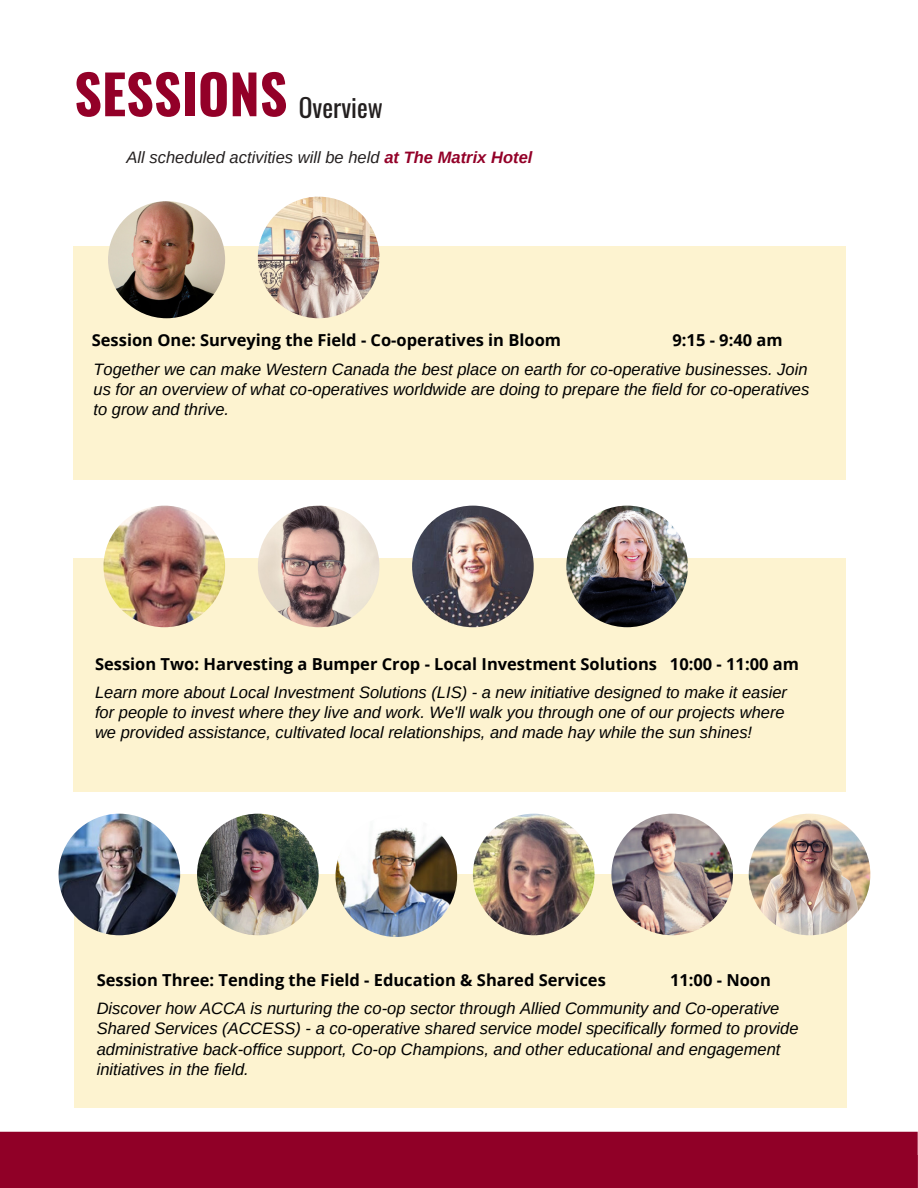
<style>
.page{position:relative;width:918px;height:1188px;background:#fff}
.page>*{position:absolute;margin:0;border:0;box-sizing:border-box;transform-origin:0 0}
.t1{font:700 54px "Oswald";color:#930028}
.t2{font:25.5px "Oswald";color:#231f1f}
.t3{font:italic 16.5px/20.2px "Arimo";color:#000}
.t4{font:700 16.5px "Open Sans";color:#000}
.t5{font:italic 16.5px "Arimo";color:#231f1f}
.s1{font-weight:700;color:#930028}
</style>
<div class="page">
<div style="left:0;top:1132px;width:918px;height:56px;background:#900027"></div>
<div style="left:73px;top:246px;width:772px;height:234px;background:#fdf3d0"></div>
<img style="left:258px;top:197px;width:121px;height:121px;border-radius:50%">
<div style="left:73px;top:558px;width:772px;height:234px;background:#fdf3d0"></div>
<img style="left:104px;top:506px;width:121px;height:121px;border-radius:50%">
<img style="left:258px;top:506px;width:121px;height:121px;border-radius:50%">
<img style="left:412px;top:506px;width:122px;height:121px;border-radius:50%">
<div style="left:74px;top:874px;width:773px;height:234px;background:#fdf3d0"></div>
<img style="left:473px;top:814px;width:122px;height:121px;border-radius:50%">
<img style="left:336px;top:815px;width:121px;height:122px;border-radius:50%">
<img style="left:197px;top:814px;width:122px;height:121px;border-radius:50%">
<img style="left:611px;top:814px;width:122px;height:121px;border-radius:50%">
<img style="left:749px;top:814px;width:121px;height:121px;border-radius:50%">
<img style="left:566px;top:506px;width:122px;height:121px;border-radius:50%">
<img style="left:59px;top:814px;width:121px;height:121px;border-radius:50%">
<img style="left:108px;top:201px;width:117px;height:117px;border-radius:50%">
<h1 class="t1" style="left:74px;top:52px;width:215px">SESSIONS</h1>
<p class="t5" style="left:126px;top:148px;width:407px">All scheduled activities will be held <span class="s1">at The Matrix Hotel</span></p>
<h2 class="t2" style="left:299px;top:87px;width:86px">Overview</h2>
<p class="t4" style="left:92px;top:328px;width:471px">Session One: Surveying the Field - Co-operatives in Bloom</p>
<p class="t4" style="left:672px;top:328px;width:112px">9:15 - 9:40 am</p>
<p class="t3" style="left:94px;top:359px;width:717px;text-align:justify">Together we can make Western Canada the best place on earth for co-operative businesses. Join us for an overview of what co-operatives worldwide are doing to prepare the field for co-operatives to grow and thrive.</p>
<p class="t4" style="left:95px;top:652px;width:705px">Session Two: Harvesting a Bumper Crop - Local Investment Solutions 10:00 - 11:00 am</p>
<p class="t3" style="left:95px;top:682px;width:693px">Learn more about Local Investment Solutions (LIS) - a new initiative designed to make it easier for people to invest where they live and work. We'll walk you through one of our projects where we provided assistance, cultivated local relationships, and made hay while the sun shines!</p>
<p class="t4" style="left:97px;top:968px;width:511px">Session Three: Tending the Field - Education &amp; Shared Services</p>
<p class="t4" style="left:670px;top:968px;width:102px">11:00 - Noon</p>
<p class="t3" style="left:97px;top:998px;width:703px">Discover how ACCA is nurturing the co-op sector through Allied Community and Co-operative Shared Services (ACCESS) - a co-operative shared service model specifically formed to provide administrative back-office support, Co-op Champions, and other educational and engagement initiatives in the field.</p>
</div>
